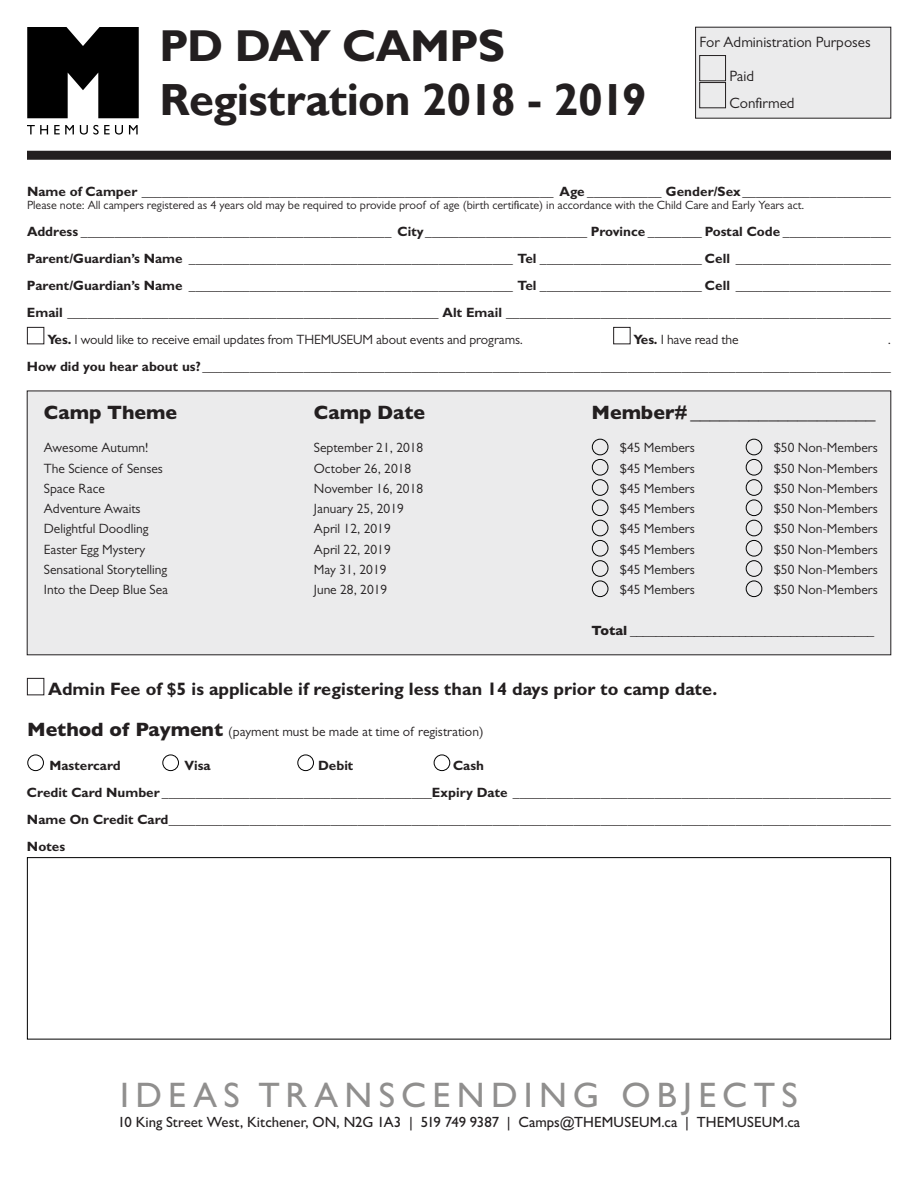
<style>
.page{position:relative;width:918px;height:1188px;background:#fff}
.page>*{position:absolute;margin:0;border:0;box-sizing:border-box;transform-origin:0 0}
.t1{font:700 45px "Gill Sans";letter-spacing:-.015em;color:#231f20}
.t2{font:700 45px "Gill Sans MT Pro";letter-spacing:-.025em;color:#231f20}
.t3{font:500 35.55px "Gill Sans MT Pro";letter-spacing:.175em;color:#908f8e}
.t4{font:800 19.5px "Gill Sans MT Pro";color:#231f20}
.t5{font:700 18px "Gill Sans MT Pro";color:#231f20}
.t6{font:15px/27px "Gill Sans MT Pro";color:#231f20}
.t7{font:500 14.85px "Gill Sans MT Pro";color:#231f20}
.t8{font:13.5px/27px "Gill Sans MT Pro";color:#231f20;text-align:right}
.t9{font:700 13.5px/27px "Gill Sans MT Pro";color:#231f20}
.t10{font:12px "Gill Sans MT Pro";color:#231f20}
.s1{font-family:"Gill Sans"}
.s2{font-weight:700}
.s3{font-weight:800}
.s4{font-weight:800;font-size:19.5px}
</style>
<div class="page">
<div style="left:27px;top:327px;width:17px;height:17px;border:1px solid #231f20"></div>
<div style="left:613px;top:327px;width:18px;height:17px;border:1px solid #231f20"></div>
<div style="left:27px;top:391px;width:864px;height:264px;background:#ebebec"></div>
<div style="left:696px;top:27px;width:195px;height:91px;background:#ebebec"></div>
<div style="left:700px;top:55px;width:26px;height:26px;border:1px solid #231f20"></div>
<div style="left:700px;top:82px;width:26px;height:26px;border:1px solid #231f20"></div>
<div style="left:592px;top:439px;width:16px;height:16px;border:1px solid #000101;border-radius:50%"></div>
<div style="left:592px;top:459px;width:16px;height:16px;border:1px solid #000101;border-radius:50%"></div>
<div style="left:592px;top:479px;width:16px;height:17px;border:1px solid #000101;border-radius:50%"></div>
<div style="left:592px;top:500px;width:16px;height:16px;border:1px solid #000101;border-radius:50%"></div>
<div style="left:592px;top:520px;width:16px;height:16px;border:1px solid #000101;border-radius:50%"></div>
<div style="left:592px;top:540px;width:16px;height:16px;border:1px solid #000101;border-radius:50%"></div>
<div style="left:592px;top:560px;width:16px;height:17px;border:1px solid #000101;border-radius:50%"></div>
<div style="left:592px;top:581px;width:16px;height:16px;border:1px solid #000101;border-radius:50%"></div>
<div style="left:746px;top:439px;width:16px;height:16px;border:1px solid #000101;border-radius:50%"></div>
<div style="left:746px;top:459px;width:16px;height:16px;border:1px solid #000101;border-radius:50%"></div>
<div style="left:746px;top:479px;width:16px;height:17px;border:1px solid #000101;border-radius:50%"></div>
<div style="left:746px;top:500px;width:16px;height:16px;border:1px solid #000101;border-radius:50%"></div>
<div style="left:746px;top:520px;width:16px;height:16px;border:1px solid #000101;border-radius:50%"></div>
<div style="left:746px;top:540px;width:16px;height:16px;border:1px solid #000101;border-radius:50%"></div>
<div style="left:746px;top:560px;width:16px;height:17px;border:1px solid #000101;border-radius:50%"></div>
<div style="left:746px;top:581px;width:16px;height:16px;border:1px solid #000101;border-radius:50%"></div>
<div style="left:27px;top:678px;width:17px;height:17px;border:1px solid #231f20"></div>
<div style="left:27px;top:857px;width:864px;height:183px;border:1px solid #000101"></div>
<div style="left:27px;top:755px;width:17px;height:16px;border:1px solid #000101;border-radius:50%"></div>
<div style="left:162px;top:755px;width:17px;height:16px;border:1px solid #000101;border-radius:50%"></div>
<div style="left:297px;top:755px;width:17px;height:16px;border:1px solid #000101;border-radius:50%"></div>
<div style="left:434px;top:755px;width:16px;height:16px;border:1px solid #000101;border-radius:50%"></div>
<svg style="left:27px;top:27px;width:112px;height:91px;background:#242424"></svg>
<svg style="left:27px;top:125px;width:21px;height:9px"></svg>
<svg style="left:54px;top:125px;width:20px;height:9px"></svg>
<svg style="left:80px;top:125px;width:43px;height:10px"></svg>
<svg style="left:129px;top:125px;width:9px;height:9px"></svg>
<div style="left:27px;top:151px;width:864px;height:9px;background:#231f20"></div>
<h1 class="t2" style="left:159px;top:18px;width:347px">PD DAY CAMP<span class="s1">S</span></h1>
<h1 class="t1" style="left:159px;top:72px;width:489px">Registration 2018 - 2019</h1>
<p class="t6" style="left:700px;top:29px;width:173px">For Administration Purposes</p>
<p class="t6" style="left:729px;top:62px;width:67px">Paid<br>Confirmed</p>
<p class="t8" style="left:27px;top:178px;width:865px"><span class="s2">Name of Camper</span> _____________________________________________________________ <span class="s2">Age</span> ___________ <span class="s2">Gender/Sex</span>______________________</p>
<p class="t10" style="left:27px;top:198px;width:779px">Please note: All campers registered as 4 years old may be required to provide proof of age (birth certificate) in accordance with the Child Care and Early Years act.</p>
<p class="t8" style="left:27px;top:218px;width:865px"><span class="s2">Address</span> ______________________________________________ <span class="s2">City</span>________________________ <span class="s2">Province</span> ________ <span class="s2">Postal Code</span> ________________</p>
<p class="t8" style="left:27px;top:245px;width:865px"><span class="s2">Parent/Guardian’s Name</span> ________________________________________________ <span class="s2">Tel ________________________ Cell</span> _______________________</p>
<p class="t8" style="left:27px;top:272px;width:865px"><span class="s2">Parent/Guardian’s Name</span> ________________________________________________ <span class="s2">Tel</span> ________________________ <span class="s2">Cell</span> _______________________</p>
<p class="t8" style="left:27px;top:299px;width:865px"><span class="s2">Email</span> _______________________________________________________ <span class="s2">Alt Email</span> _________________________________________________________</p>
<p class="t8" style="left:47px;top:326px;width:477px"><span class="s2">Yes.</span> I would like to receive email updates from THEMUSEUM about events and programs.</p>
<p class="t8" style="left:634px;top:326px;width:106px"><span class="s2">Yes.</span> I have read the</p>
<p class="t8" style="left:27px;top:326px;width:866px">.<br><span class="s2">How did you hear about us?</span> ______________________________________________________________________________________________________</p>
<h3 class="t4" style="left:44px;top:400px;width:135px">Camp Theme</h3>
<h3 class="t4" style="left:314px;top:400px;width:113px">Camp Date</h3>
<h3 class="t4" style="left:591px;top:400px;width:286px">Member#___________________</h3>
<p class="t8" style="left:44px;top:434px;width:106px">Awesome Autumn!</p>
<p class="t8" style="left:314px;top:434px;width:111px">September 21, 2018</p>
<p class="t8" style="left:620px;top:434px;width:77px">$45 Members</p>
<p class="t8" style="left:774px;top:434px;width:106px">$50 Non-Members</p>
<p class="t8" style="left:44px;top:454px;width:121px">The Science of Senses</p>
<p class="t8" style="left:314px;top:454px;width:99px">October 26, 2018</p>
<p class="t8" style="left:620px;top:454px;width:77px">$45 Members</p>
<p class="t8" style="left:774px;top:454px;width:106px">$50 Non-Members</p>
<p class="t8" style="left:44px;top:475px;width:62px">Space Race</p>
<p class="t8" style="left:314px;top:475px;width:111px">November 16, 2018</p>
<p class="t8" style="left:620px;top:475px;width:77px">$45 Members</p>
<p class="t8" style="left:774px;top:475px;width:106px">$50 Non-Members</p>
<p class="t8" style="left:44px;top:495px;width:98px">Adventure Awaits</p>
<p class="t8" style="left:314px;top:495px;width:92px">January 25, 2019</p>
<p class="t8" style="left:620px;top:495px;width:77px">$45 Members</p>
<p class="t8" style="left:774px;top:495px;width:106px">$50 Non-Members</p>
<p class="t8" style="left:44px;top:515px;width:106px">Delightful Doodling</p>
<p class="t8" style="left:314px;top:515px;width:78px">April 12, 2019</p>
<p class="t8" style="left:620px;top:515px;width:77px">$45 Members</p>
<p class="t8" style="left:774px;top:515px;width:106px">$50 Non-Members</p>
<p class="t8" style="left:44px;top:535px;width:103px">Easter Egg Mystery</p>
<p class="t8" style="left:314px;top:535px;width:78px">April 22, 2019</p>
<p class="t8" style="left:620px;top:535px;width:77px">$45 Members</p>
<p class="t8" style="left:774px;top:535px;width:106px">$50 Non-Members</p>
<p class="t8" style="left:44px;top:556px;width:125px">Sensational Storytelling</p>
<p class="t8" style="left:314px;top:556px;width:74px">May 31, 2019</p>
<p class="t8" style="left:620px;top:556px;width:77px">$45 Members</p>
<p class="t8" style="left:774px;top:556px;width:106px">$50 Non-Members</p>
<p class="t8" style="left:44px;top:576px;width:126px">Into the Deep Blue Sea</p>
<p class="t8" style="left:314px;top:576px;width:75px">June 28, 2019</p>
<p class="t8" style="left:620px;top:576px;width:77px">$45 Members</p>
<p class="t8" style="left:774px;top:576px;width:106px">$50 Non-Members</p>
<p class="t8" style="left:591px;top:616px;width:284px"><span class="s3">Total</span> ______________________________________</p>
<h3 class="t5" style="left:48px;top:678px;width:671px">Admin Fee of $5 is applicable if registering less than 14 days prior to camp date.</h3>
<p class="t8" style="left:27px;top:718px;width:458px"><span class="s4">Method of Payment</span> (payment must be made at time of registration)</p>
<p class="t9" style="left:50px;top:751px;width:73px">Mastercard</p>
<p class="t9" style="left:185px;top:751px;width:28px">Visa</p>
<p class="t9" style="left:318px;top:751px;width:37px">Debit</p>
<p class="t9" style="left:27px;top:751px;width:866px;text-indent:426px">Cash<br>Credit Card Number ________________________________________Expiry Date ________________________________________________________ Name On Credit Card___________________________________________________________________________________________________________ Notes</p>
<h2 class="t3" style="left:120px;top:1074px;width:679px">IDEAS TRANSCENDING OBJECTS</h2>
<p class="t7" style="left:118px;top:1113px;width:684px">10 King Street West, Kitchener, ON, N2G 1A3 | 519 749 9387 | Camps@THEMUSEUM.ca | THEMUSEUM.ca</p>
</div>
